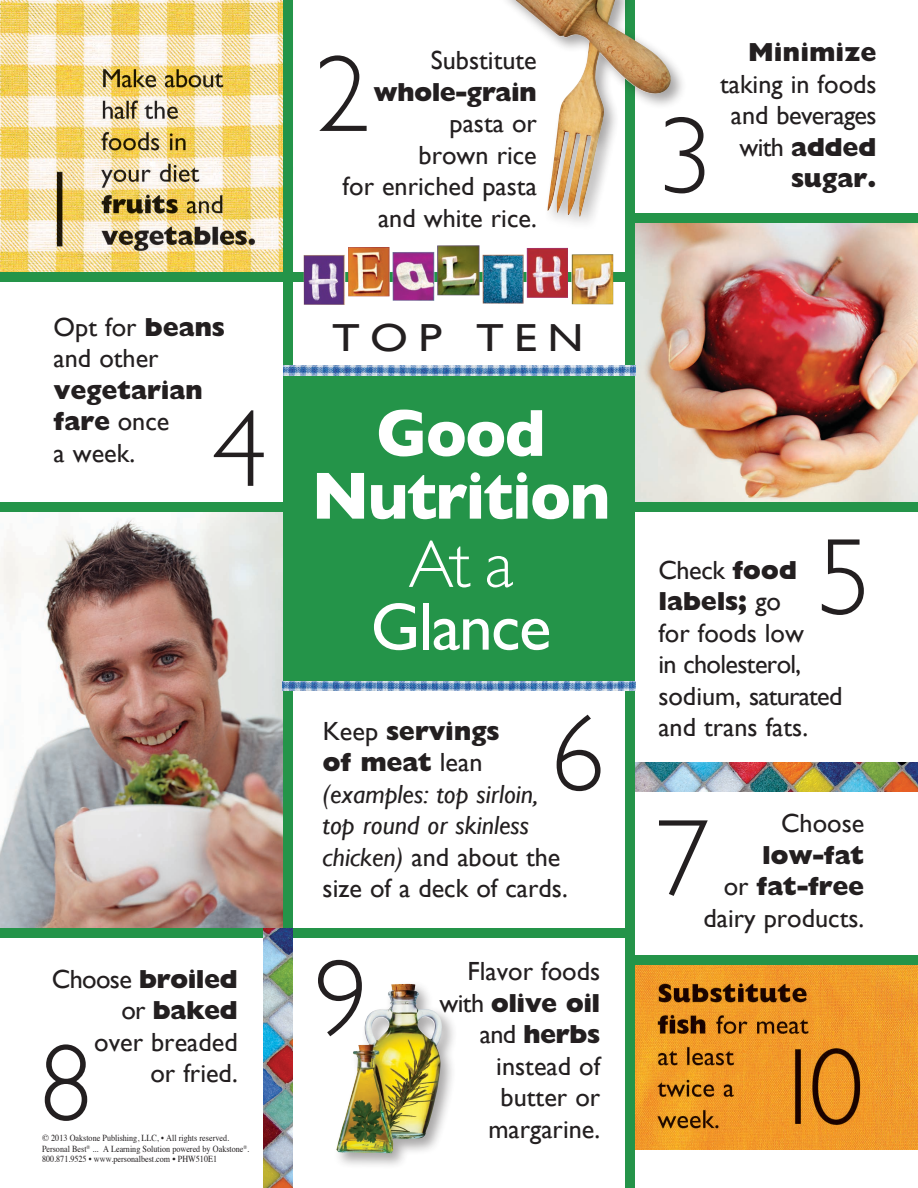
<style>
.page{position:relative;width:918px;height:1188px;background:#fff}
.page>*{position:absolute;margin:0;border:0;box-sizing:border-box;transform-origin:0 0}
.t1{font:300 109.2px "Gill Sans";color:#231f20}
.t2{font:700 67.5px/62.8px "Gill Sans";letter-spacing:-.025em;color:#fff;text-align:center;scale:.95 1}
.t3{font:67.5px "Gill Sans";letter-spacing:-.025em;color:#fff}
.t4{font:300 67.5px "Gill Sans";color:#fff}
.t5{font:39.15px "Gill Sans";letter-spacing:.225em;color:#231f20;scale:1.18 1}
.t6{font:26.25px/31.5px "Gill Sans";color:#231f20;text-align:right}
.t7{font:italic 26.25px/31.5px "Gill Sans";color:#231f20}
.t8{font:800 26.25px/31.5px "Gill Sans";letter-spacing:-.015em;color:#231f20}
.t9{font:9.3px/10.5px "Times";color:#231f20}
.s1{font-weight:800}
.s2{font-weight:400}
.s3{font-style:normal}
.s4{font-weight:800;font-style:normal}
</style>
<div class="page">
<img style="left:0;top:0;width:918px;height:1150px">
<img style="left:0;top:512px;width:283px;height:416px">
<img style="left:635px;top:222px;width:283px;height:281px">
<div style="left:286px;top:368px;width:342px;height:320px;background:#249449"></div>
<img style="left:635px;top:762px;width:283px;height:29px">
<div style="left:283px;top:0;width:9px;height:932px;background:#249449"></div>
<div style="left:626px;top:0;width:9px;height:1188px;background:#249449"></div>
<div style="left:633px;top:213px;width:285px;height:9px;background:#249449"></div>
<div style="left:0;top:503px;width:918px;height:9px;background:#249449"></div>
<div style="left:0;top:928px;width:631px;height:10px;background:#249449"></div>
<div style="left:0;top:272px;width:631px;height:9px;background:#249449"></div>
<img style="left:283px;top:681px;width:352px;height:10px">
<img style="left:304px;top:245px;width:309px;height:60px">
<img style="left:283px;top:366px;width:352px;height:9px">
<img style="left:264px;top:928px;width:28px;height:260px">
<div style="left:632px;top:955px;width:286px;height:9px;background:#249449"></div>
<div style="left:333px;top:980px;width:125px;height:190px;background:#231f20;opacity:.4"></div>
<img style="left:336px;top:984px;width:106px;height:169px">
<div style="left:497px;top:0;width:190px;height:232px;background:#231f20;opacity:.4"></div>
<img style="left:515px;top:0;width:158px;height:217px">
<p class="t6" style="left:54px;top:311px;width:173px;text-align:left">Opt for <span class="s1">beans </span>and other</p>
<p class="t8" style="left:54px;top:374px;width:151px">vegetarian fare <span class="s2">once<br>a week.</span></p>
<h1 class="t1" style="left:212px;top:387px;width:56px">4</h1>
<p class="t6" style="left:52px;top:963px;width:187px">Choose <span class="s1">broiled </span>or <span class="s1">baked<br></span>over breaded<br>or fried.</p>
<h1 class="t1" style="left:39px;top:1021px;width:56px">8</h1>
<p class="t9" style="left:42px;top:1132px;width:209px">© 2013 Oakstone Publishing, LLC, • All rights reserved.<br>Personal Best<sup>®</sup> ... A Learning Solution powered by Oakstone<sup>®</sup>.<br>800.871.9525 • www.personalbest.com • PHW510E1</p>
<p class="t6" style="left:431px;top:44px;width:108px">Substitute</p>
<p class="t8" style="left:373px;top:76px;width:165px">whole-grain</p>
<p class="t6" style="left:343px;top:107px;width:196px">pasta or<br>brown rice<br>for enriched pasta and white rice.</p>
<h1 class="t1" style="left:315px;top:32px;width:56px">2</h1>
<h3 class="t5" style="left:332px;top:314px;width:215px">TOP TEN</h3>
<h2 class="t2" style="left:312px;top:401px;width:316px">Good<br>Nutrition</h2>
<h2 class="t4" style="left:409px;top:526px;width:106px">At a</h2>
<h2 class="t3" style="left:371px;top:587px;width:182px">Glance</h2>
<h1 class="t1" style="left:550px;top:691px;width:56px">6</h1>
<p class="t7" style="left:323px;top:715px;width:247px"><span class="s3">Keep</span> <span class="s4">servings<br>of meat</span> <span class="s3">lean </span>(examples: top sirloin, top round or skinless chicken) <span class="s3">and about the size of a deck of cards.</span></p>
<h1 class="t1" style="left:314px;top:936px;width:56px">9</h1>
<p class="t6" style="left:440px;top:955px;width:162px">Flavor foods with <span class="s1">olive oil </span>and <span class="s1">herbs </span>instead of butter or</p>
<p class="t6" style="left:488px;top:1113px;width:113px">margarine.</p>
<h1 class="t1" style="left:658px;top:94px;width:56px">3</h1>
<p class="t8" style="left:748px;top:37px;width:130px">Minimize</p>
<p class="t6" style="left:720px;top:68px;width:158px">taking in foods and beverages with <span class="s1">added sugar.</span></p>
<h1 class="t1" style="left:817px;top:515px;width:56px">5</h1>
<p class="t6" style="left:658px;top:554px;width:186px;text-align:left">Check <span class="s1">food labels;</span> go<br>for foods low<br>in cholesterol, sodium, saturated and trans fats.</p>
<p class="t6" style="left:781px;top:807px;width:85px">Choose</p>
<p class="t6" style="left:703px;top:839px;width:162px"><span class="s1">low-fat<br></span>or <span class="s1">fat-free </span>dairy products.</p>
<h1 class="t1" style="left:656px;top:796px;width:56px">7</h1>
</div>
